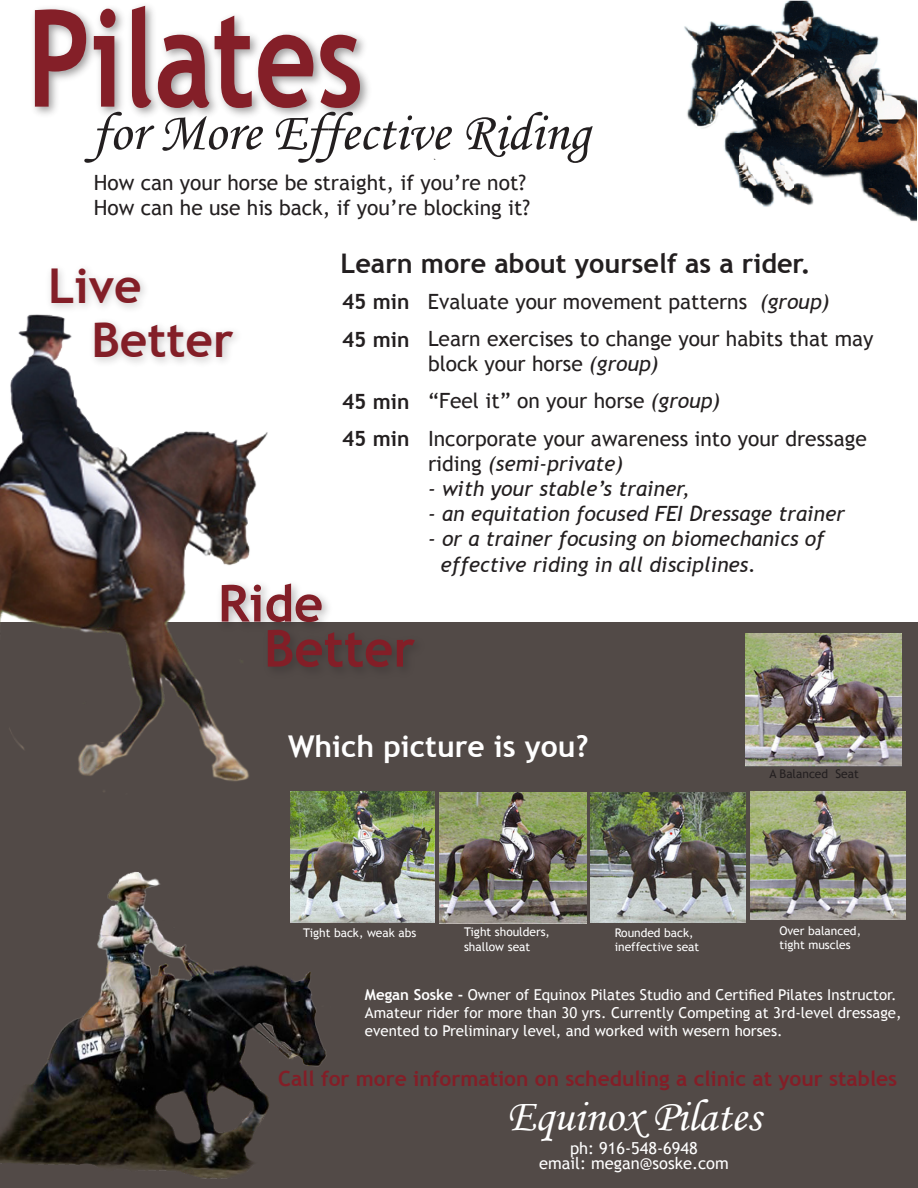
<style>
.page{position:relative;width:918px;height:1188px;background:#fff}
.page>*{position:absolute;margin:0;border:0;box-sizing:border-box;transform-origin:0 0}
.t1{font:700 135px "Trebuchet MS";color:#841f28;scale:.8 1}
.t2{font:54px "Monotype Corsiva";color:#231f20}
.t3{font:700 51px "Trebuchet MS";color:#831e27}
.t4{font:700 48px "Trebuchet MS";color:#831e27}
.t5{font:45px "Monotype Corsiva";color:#fff}
.t6{font:700 30px "Trebuchet MS";color:#fff}
.t7{font:700 27px "Trebuchet MS";color:#231f20}
.t8{font:21px/25.2px "Trebuchet MS";color:#231f20}
.t9{font:italic 21px/25.2px "Trebuchet MS";color:#231f20}
.t10{font:700 21px "Trebuchet MS";color:#831e27}
.t11{font:700 21px "Trebuchet MS";color:#231f20}
.t12{font:16.5px/15px "Trebuchet MS";color:#fff;text-align:center}
.t13{font:15px/18px "Trebuchet MS";color:#fff}
.t14{font:12px/14.4px "Trebuchet MS";color:#fff}
.t15{font:12px "Trebuchet MS";color:#231f20}
.s1{font-style:italic}
.s2{font-weight:700}
</style>
<div class="page">
<div style="left:0;top:622px;width:918px;height:566px;background:#524a47"></div>
<div style="left:28px;top:0;width:345px;height:121px;background:#231f20;opacity:.45"></div>
<img style="left:746px;top:633px;width:156px;height:134px">
<img style="left:590px;top:792px;width:156px;height:130px">
<img style="left:750px;top:792px;width:156px;height:128px">
<img style="left:440px;top:793px;width:146px;height:130px">
<img style="left:290px;top:792px;width:145px;height:130px">
<img style="left:0;top:861px;width:338px;height:318px">
<img style="left:684px;top:0;width:232px;height:222px">
<img style="left:0;top:314px;width:268px;height:478px">
<div style="left:44px;top:261px;width:200px;height:109px;background:#231f20;opacity:.25"></div>
<div style="left:215px;top:578px;width:211px;height:102px;background:#231f20;opacity:.35"></div>
<p class="t1" style="left:27px;top:-26px;width:422px">Pilates</p>
<p class="t2" style="left:92px;top:100px;width:499px">for More Effective Riding</p>
<p class="t8" style="left:94px;top:170px;width:434px">How can your horse be straight, if you’re not?</p>
<p class="t8" style="left:94px;top:196px;width:438px">How can he use his back, if you’re blocking it?</p>
<p class="t4" style="left:48px;top:256px;width:95px">Live</p>
<p class="t4" style="left:91px;top:310px;width:144px">Better</p>
<p class="t7" style="left:340px;top:246px;width:472px">Learn more about yourself as a rider.</p>
<p class="t11" style="left:342px;top:289px;width:69px">45 min</p>
<p class="t11" style="left:342px;top:326px;width:69px">45 min</p>
<p class="t11" style="left:342px;top:389px;width:69px">45 min</p>
<p class="t11" style="left:342px;top:426px;width:69px">45 min</p>
<p class="t8" style="left:428px;top:289px;width:403px">Evaluate your movement patterns <span class="s1">(group)</span></p>
<p class="t8" style="left:428px;top:326px;width:447px">Learn exercises to change your habits that may block your horse <span class="s1">(group)</span></p>
<p class="t8" style="left:428px;top:389px;width:294px">“Feel it” on your horse <span class="s1">(group)</span></p>
<p class="t8" style="left:428px;top:426px;width:440px">Incorporate your awareness into your dressage riding <span class="s1">(semi-private)</span></p>
<p class="t9" style="left:428px;top:476px;width:263px">- with your stable’s trainer,</p>
<p class="t9" style="left:428px;top:501px;width:419px">- an equitation focused FEI Dressage trainer</p>
<p class="t9" style="left:441px;top:527px;width:385px;text-indent:-13px">- or a trainer focusing on biomechanics of effective riding in all disciplines.</p>
<p class="t3" style="left:218px;top:572px;width:107px">Ride</p>
<p class="t3" style="left:264px;top:617px;width:153px">Better</p>
<p class="t6" style="left:288px;top:728px;width:302px">Which picture is you?</p>
<p class="t15" style="left:770px;top:767px;width:91px">A Balanced Seat</p>
<p class="t14" style="left:303px;top:926px;width:115px">Tight back, weak abs</p>
<p class="t14" style="left:464px;top:925px;width:87px">Tight shoulders, shallow seat</p>
<p class="t14" style="left:615px;top:926px;width:86px">Rounded back, ineffective seat</p>
<p class="t14" style="left:779px;top:924px;width:83px">Over balanced, tight muscles</p>
<p class="t13" style="left:365px;top:986px;width:538px"><span class="s2">Megan Soske -</span> Owner of Equinox Pilates Studio and Certified Pilates Instructor.<br>Amateur rider for more than 30 yrs. Currently Competing at 3rd-level dressage, evented to Preliminary level, and worked with wesern horses.</p>
<p class="t10" style="left:278px;top:1066px;width:621px">Call for more information on scheduling a clinic at your stables</p>
<p class="t5" style="left:507px;top:1088px;width:255px">Equinox Pilates</p>
<p class="t12" style="left:539px;top:1140px;width:191px">ph: 916-548-6948<br>email: megan@soske.com</p>
</div>
